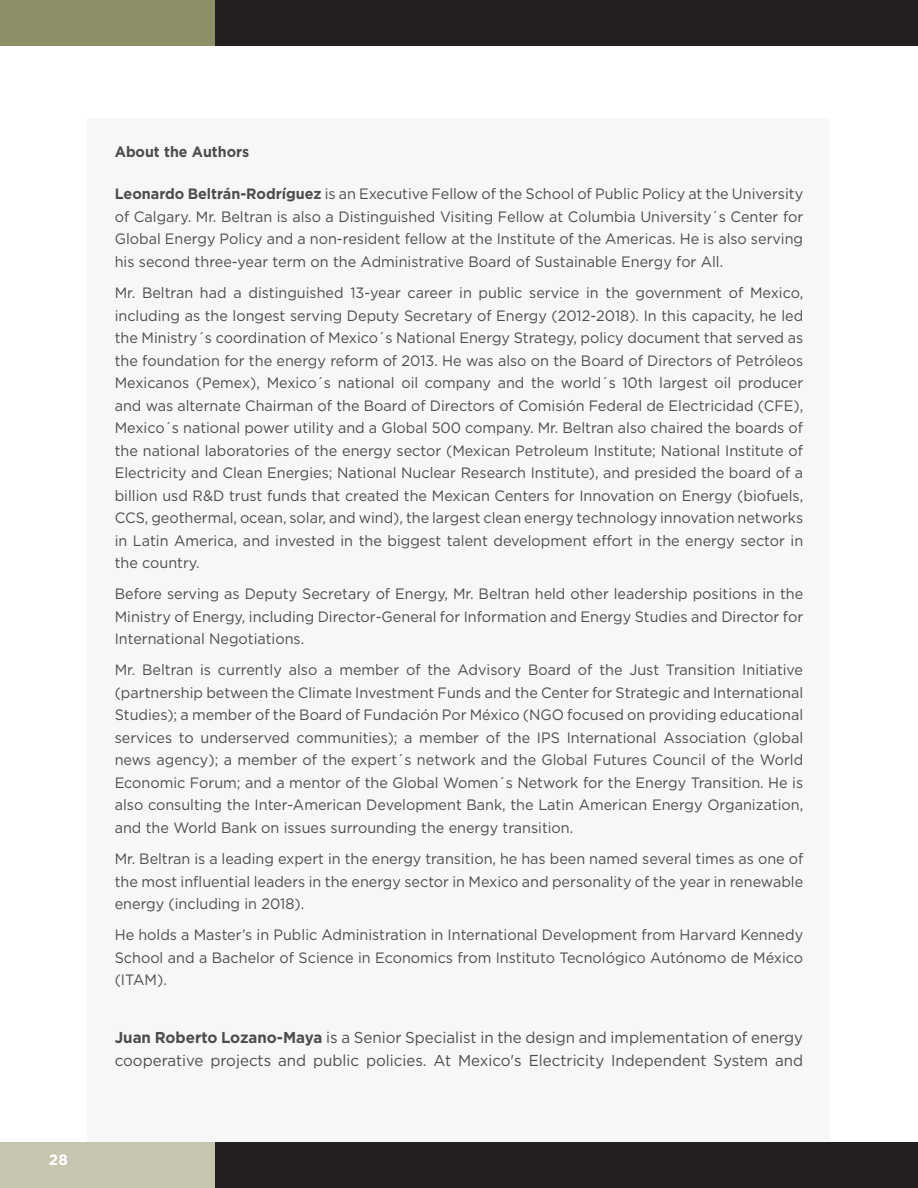
<style>
.page{position:relative;width:918px;height:1188px;background:#fff}
.page>*{position:absolute;margin:0;border:0;box-sizing:border-box;transform-origin:0 0}
.t1{font:15.75px/22.5px "Gotham";color:#231f20;scale:.96 1}
.t2{font:15px/22.5px "Gotham";color:#231f20;text-align:justify;scale:.96 1}
.t3{font:700 15px "Gotham";color:#231f20;scale:.95 1}
.t4{font:700 15px "Gotham";color:#fff}
.s1{font-weight:700}
</style>
<div class="page">
<div style="left:0;top:1143px;width:215px;height:45px;background:#c7c5af"></div>
<div style="left:0;top:0;width:215px;height:45px;background:#8e8f66"></div>
<div style="left:215px;top:1143px;width:703px;height:45px;background:#231f20"></div>
<div style="left:215px;top:0;width:703px;height:45px;background:#231f20"></div>
<div style="left:88px;top:118px;width:742px;height:1023px;background:#f5f5f6"></div>
<p class="t4" style="left:49px;top:1150px;width:21px">28</p>
<p class="t3" style="left:115px;top:141px;width:143px">About the Authors</p>
<p class="t2" style="left:115px;top:183px;width:719px"><span class="s1">Leonardo Beltrán-Rodríguez</span> is an Executive Fellow of the School of Public Policy at the University of Calgary. Mr. Beltran is also a Distinguished Visiting Fellow at Columbia University´s Center for Global Energy Policy and a non-resident fellow at the Institute of the Americas. He is also serving his second three-year term on the Administrative Board of Sustainable Energy for All.</p>
<p class="t2" style="left:115px;top:281px;width:719px">Mr. Beltran had a distinguished 13-year career in public service in the government of Mexico, including as the longest serving Deputy Secretary of Energy (2012-2018). In this capacity, he led the Ministry´s coordination of Mexico´s National Energy Strategy, policy document that served as the foundation for the energy reform of 2013. He was also on the Board of Directors of Petróleos Mexicanos (Pemex), Mexico´s national oil company and the world´s 10th largest oil producer and was alternate Chairman of the Board of Directors of Comisión Federal de Electricidad (CFE), Mexico´s national power utility and a Global 500 company. Mr. Beltran also chaired the boards of the national laboratories of the energy sector (Mexican Petroleum Institute; National Institute of Electricity and Clean Energies; National Nuclear Research Institute), and presided the board of a billion usd R&amp;D trust funds that created the Mexican Centers for Innovation on Energy (biofuels, CCS, geothermal, ocean, solar, and wind), the largest clean energy technology innovation networks in Latin America, and invested in the biggest talent development effort in the energy sector in the country.</p>
<p class="t2" style="left:115px;top:582px;width:719px">Before serving as Deputy Secretary of Energy, Mr. Beltran held other leadership positions in the Ministry of Energy, including Director-General for Information and Energy Studies and Director for International Negotiations.</p>
<p class="t2" style="left:115px;top:659px;width:719px">Mr. Beltran is currently also a member of the Advisory Board of the Just Transition Initiative (partnership between the Climate Investment Funds and the Center for Strategic and International Studies); a member of the Board of Fundación Por México (NGO focused on providing educational services to underserved communities); a member of the IPS International Association (global news agency); a member of the expert´s network and the Global Futures Council of the World Economic Forum; and a mentor of the Global Women´s Network for the Energy Transition. He is also consulting the Inter-American Development Bank, the Latin American Energy Organization, and the World Bank on issues surrounding the energy transition.</p>
<p class="t2" style="left:115px;top:847px;width:719px">Mr. Beltran is a leading expert in the energy transition, he has been named several times as one of the most influential leaders in the energy sector in Mexico and personality of the year in renewable energy (including in 2018).</p>
<p class="t2" style="left:115px;top:923px;width:719px">He holds a Master’s in Public Administration in International Development from Harvard Kennedy School and a Bachelor of Science in Economics from Instituto Tecnológico Autónomo de México (ITAM).</p>
<p class="t1" style="left:115px;top:1026px;width:719px"><span class="s1">Juan Roberto Lozano-Maya</span> is a Senior Specialist in the design and implementation of energy cooperative projects and public policies. At Mexico's Electricity Independent System and</p>
</div>
